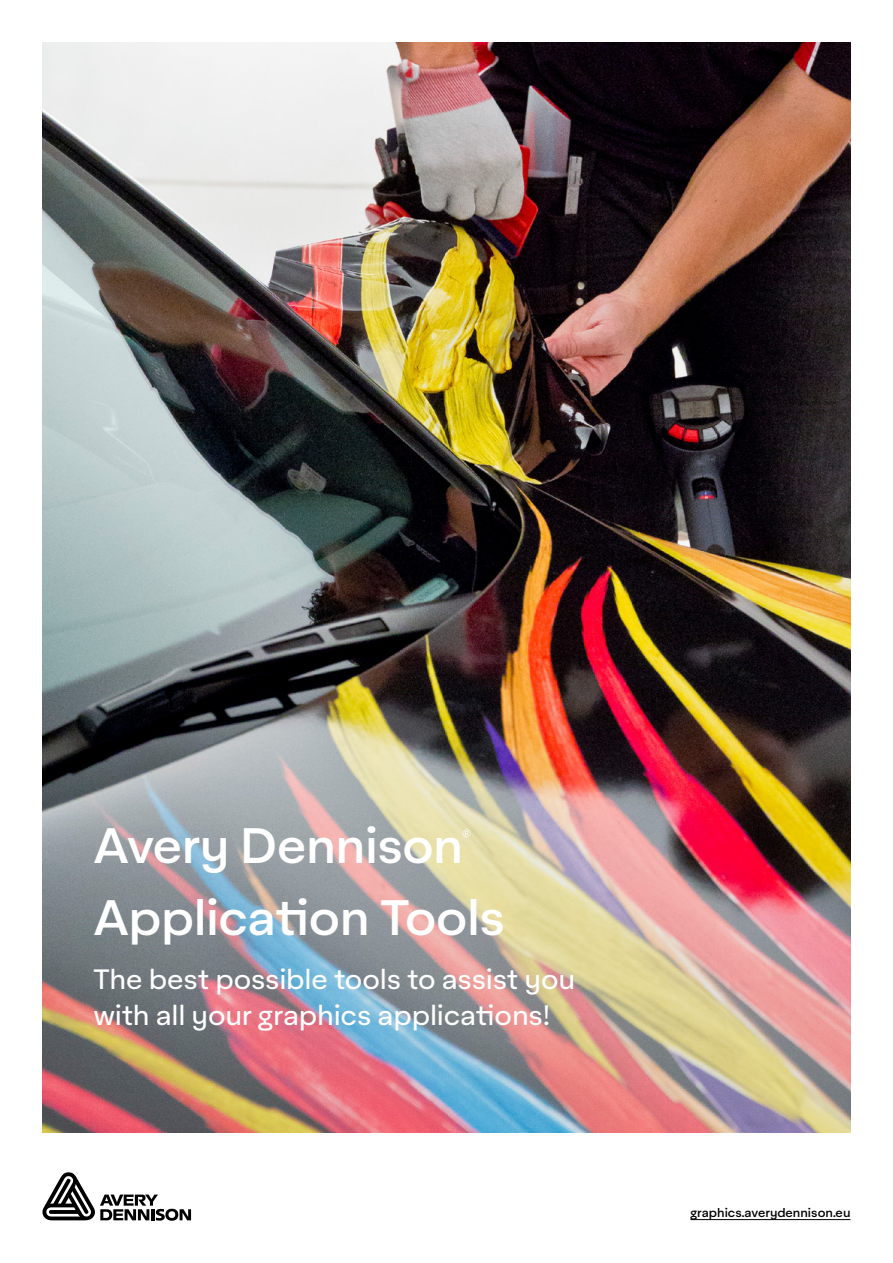
<style>
.page{position:relative;width:893px;height:1263px;background:#fff}
.page>*{position:absolute;margin:0;border:0;box-sizing:border-box;transform-origin:0 0}
.t1{font:500 48px "Aktifo A";letter-spacing:-.01em;color:#fff}
.t2{font:27px/36px "Aktifo A";letter-spacing:-.005em;color:#fff}
.t3{font:500 13.05px "Aktifo A";color:#fff}
.t4{font:500 12px "Aktifo A";color:#000}
</style>
<div class="page">
<img style="left:43px;top:43px;width:807px;height:1089px">
<svg style="left:42px;top:1172px;width:149px;height:49px"></svg>
<hr style="left:690px;top:1219px;width:160px;height:1px;background:#000">
<h1 class="t1" style="left:93px;top:815px;width:371px">Avery Dennison</h1>
<p class="t3" style="left:462px;top:826px;width:11px">®</p>
<h1 class="t1" style="left:93px;top:887px;width:413px">Application Tools</h1>
<p class="t2" style="left:93px;top:961px;width:483px">The best possible tools to assist you with all your graphics applications!</p>
<p class="t4" style="left:690px;top:1205px;width:162px">graphics.averydennison.eu</p>
</div>
